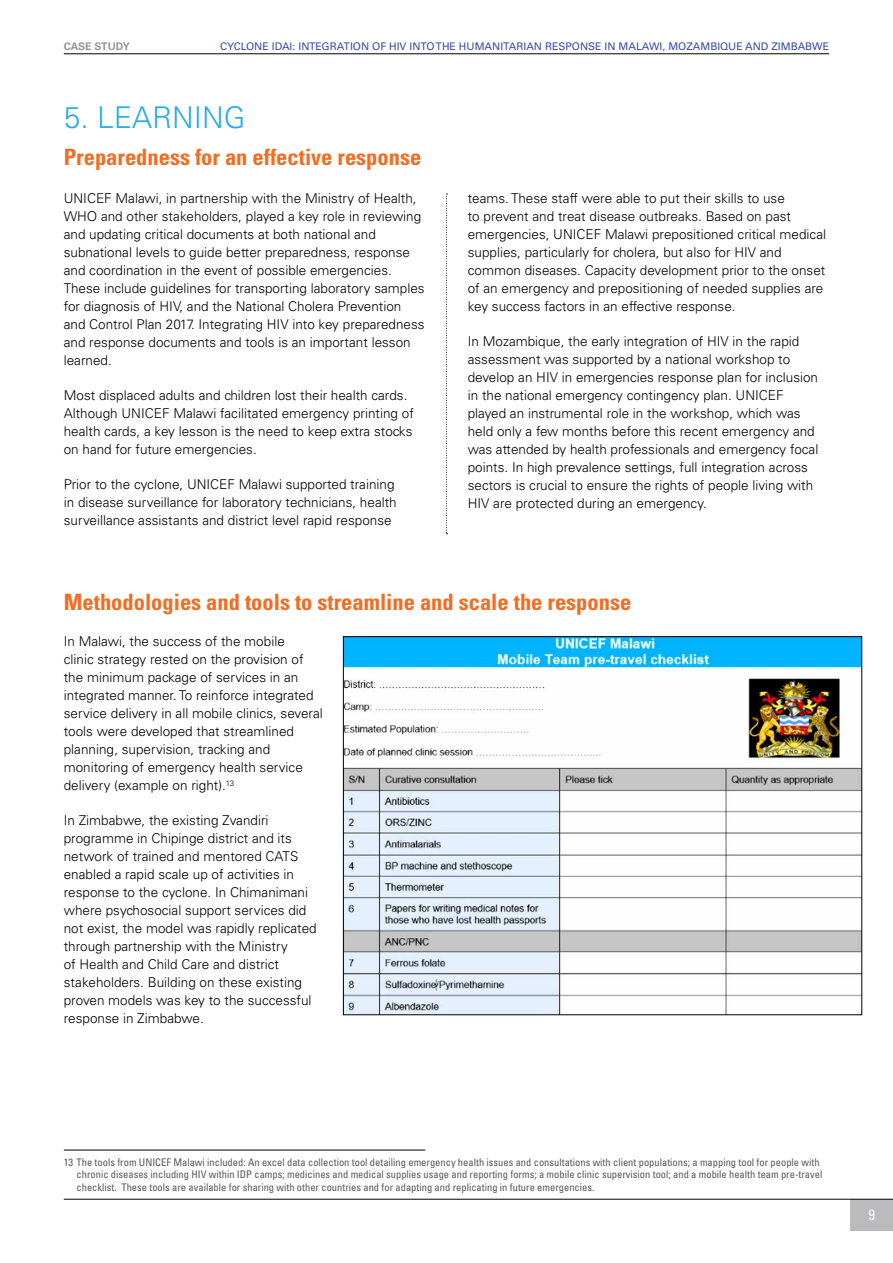
<style>
.page{position:relative;width:893px;height:1263px;background:#fff}
.page>*{position:absolute;margin:0;border:0;box-sizing:border-box;transform-origin:0 0}
.t1{font:300 30px "Univers LT Std";color:#2cace2}
.t2{font:700 condensed 22.5px "Univers LT Std";color:#f36c21}
.t3{font:condensed 15px "Univers LT Std";color:#fff}
.t4{font:300 13.5px/18px "Univers LT Std";color:#000}
.t5{font:condensed 10.5px/12.6px "Univers LT Std";color:#58595b}
.t6{font:10.5px "Univers LT Std";color:#374ea2}
.t7{font:700 10.5px "Univers LT Std";color:#939598}
</style>
<div class="page">
<div style="left:850px;top:1199px;width:43px;height:31px;background:#bbbbbd"></div>
<hr style="left:64px;top:1199px;width:829px;height:1px;background:#000">
<hr style="left:64px;top:54px;width:765px;height:1px;background:#000">
<svg style="left:446px;top:194px;width:1px;height:340px"></svg>
<img style="left:345px;top:638px;width:515px;height:375px">
<hr style="left:64px;top:1150px;width:361px;height:1px;background:#000">
<p class="t7" style="left:64px;top:40px;width:67px">CASE STUDY</p>
<p class="t6" style="left:220px;top:40px;width:137px">CYCLONE IDAI: INTEGRATION</p>
<p class="t6" style="left:372px;top:40px;width:158px">OF HIV INTO THE H UMANITARIAN</p>
<p class="t6" style="left:545px;top:40px;width:82px">RESPONSE IN MALA</p>
<p class="t6" style="left:649px;top:40px;width:105px">WI, MOZAMBIQUE AND</p>
<p class="t6" style="left:771px;top:40px;width:58px">ZI MBABWE</p>
<h1 class="t1" style="left:64px;top:99px;width:69px">5. Lear</h1>
<h1 class="t1" style="left:172px;top:99px;width:63px">ning</h1>
<h2 class="t2" style="left:64px;top:143px;width:359px">Preparedness for an effective response</h2>
<p class="t4" style="left:64px;top:190px;width:362px">UNICEF Malawi, in partnership with the M inistry of Health, WHO and other stakeholders, played a key role in reviewing and updating critical documents at both national and subnational levels to guide better preparedness, response and coordination in the event of possible emergencies.<br>These include guidelines for transporting laboratory samples for diagnosis of HIV, and the National Cholera Prevention and Control Plan 2017. Integrating HIV into key preparedness and response documents and tools is an important lesson learned.</p>
<p class="t4" style="left:64px;top:387px;width:352px">Most displaced adults and children lost their health cards.<br>Although UNICEF Malawi facilitated emergency printing of health cards, a key lesson is the need to keep extra stocks on hand for future emergencies.</p>
<p class="t4" style="left:64px;top:476px;width:334px">Prior to the cyclone, UNICEF Malawi supported training in disease surveillance for laboratory technicians, health surveillance assistants and district level rapid response</p>
<p class="t4" style="left:468px;top:190px;width:360px">teams. These staff were able to put their skills to use<br>to prevent and treat disease outbreaks. Based on past emergencies, UNICEF Malawi prepositioned critical medical supplies, particularly for cholera, but also for HIV and common diseases. Capacity development prior to the onset of an emergency and prepositioning of needed supplies are key success factors in an effective response.</p>
<p class="t4" style="left:468px;top:333px;width:352px">In Mozambique, the early integration of HIV in the rapid assessment was supported by a national workshop to develop an HIV in emergencies response plan for inclusion in the national emergency contingency plan. UNICEF played an instrumental role in the workshop, which was held only a few months before this recent emergency and was attended by health professionals and emergency focal points. In high prevalence settings, full integration across sectors is crucial to ensure the rights of people living with HIV are protected during an emergency.</p>
<h2 class="t2" style="left:64px;top:588px;width:569px">Methodologies and tools to streamline and scale the response</h2>
<p class="t4" style="left:64px;top:632px;width:261px">In Malawi, the success of the mobile<br>clinic strategy rested on the provision of the minimum package of services in an integrated manner. To reinforce integrated service delivery in all mobile clinics, several tools were developed that streamlined planning, supervision, tracking and monitoring of emergency health service delivery (example on right).<sup>13</sup></p>
<p class="t4" style="left:64px;top:811px;width:255px">In Zimbabwe, the existing Zvandiri programme in Chipinge district and its network of trained and mentored CATS enabled a rapid scale up of activities in response to the cyclone. In Chimanimani where psychosocial support services did not exist, the model was rapidly replicated through partnership with the M inistry<br>of Health and Child Care and district stakeholders. Building on these existing proven models was key to the successful response in Zimbabwe.</p>
<p class="t5" style="left:77px;top:1155px;width:747px;text-indent:-13px">13 The tools from UNICEF Malawi included: An excel data collection tool detailing emergency health issues and consultations with client populations; a mapping tool for people with chronic diseases including HIV within IDP camps; medicines and medical supplies usage and reporting forms; a mobile clinic supervision tool; and a mobile health team pre-travel checklist. These tools are available for sharing with other countries and for adapting and replicating in future emergencies.</p>
<p class="t3" style="left:868px;top:1205px;width:8px">9</p>
</div>
